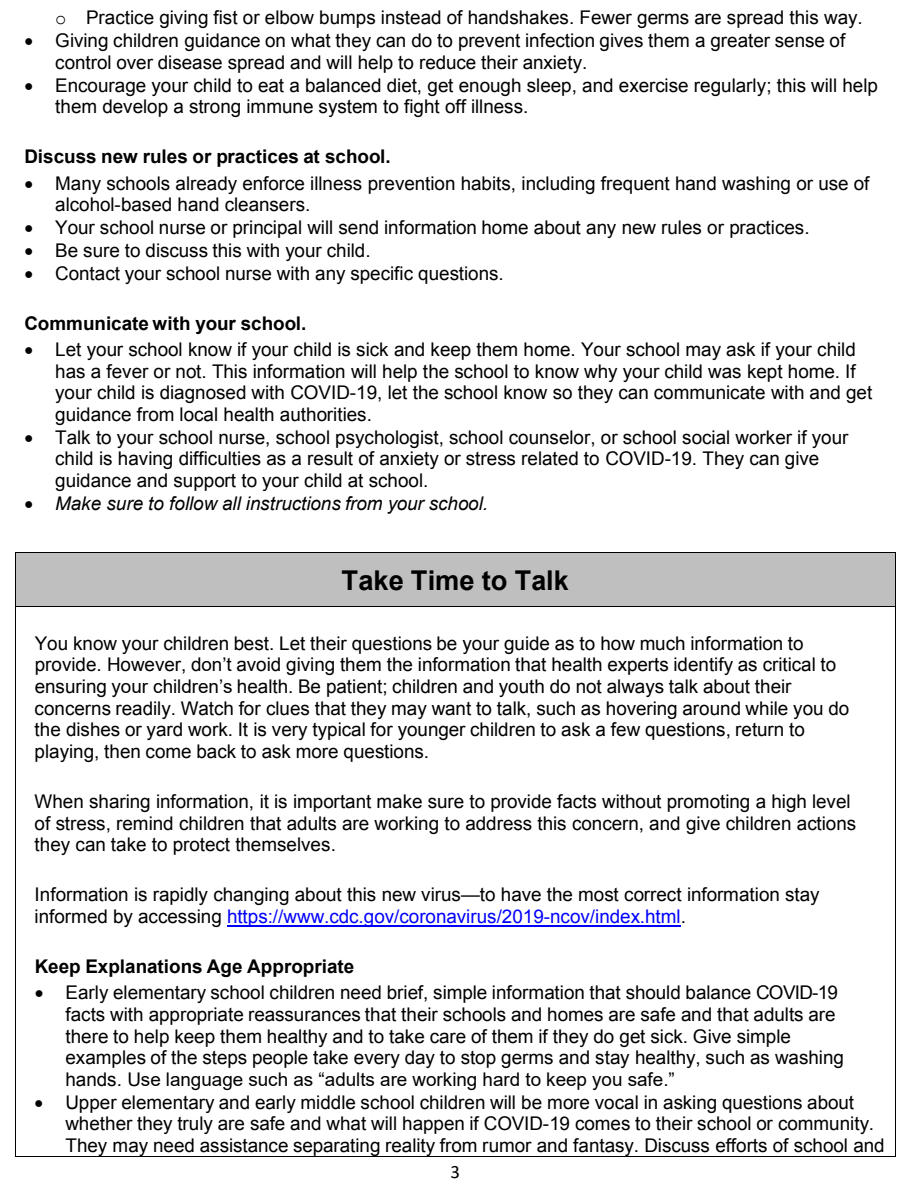
<style>
.page{position:relative;width:918px;height:1188px;background:#fff}
.page>*{position:absolute;margin:0;border:0;box-sizing:border-box;transform-origin:0 0}
.t1{font:700 27.3px "Arial";color:#000}
.t2{font:18.9px/21.6px "Arial";color:#000}
.t3{font:700 18.9px "Arial";color:#000}
.t4{font:italic 18.9px "Arial";color:#000}
.t5{font:18.9px "Calibri";color:#000}
.s1{font-family:"Courier New"}
.s2{color:#00f}
</style>
<div class="page">
<div style="left:16px;top:553px;width:879px;height:53px;background:#bfbfbf"></div>
<hr style="left:16px;top:552px;width:879px;height:1px;background:#000">
<hr style="left:15px;top:553px;width:1px;height:53px;background:#000">
<hr style="left:895px;top:553px;width:1px;height:53px;background:#000">
<hr style="left:227px;top:925px;width:454px;height:1px;background:#00f">
<hr style="left:16px;top:606px;width:879px;height:1px;background:#000">
<hr style="left:15px;top:607px;width:1px;height:549px;background:#000">
<hr style="left:16px;top:1156px;width:879px;height:1px;background:#000">
<hr style="left:895px;top:607px;width:1px;height:549px;background:#000">
<p class="t2" style="left:55px;top:7px;width:809px"><span class="s1">o</span> Practice giving fist or elbow bumps instead of handshakes. Fewer germs are spread this way.</p>
<p class="t2" style="left:55px;top:30px;width:792px;text-indent:-31px">• Giving children guidance on what they can do to prevent infection gives them a greater sense of control over disease spread and will help to reduce their anxiety.</p>
<p class="t2" style="left:55px;top:74px;width:824px;text-indent:-31px">• Encourage your child to eat a balanced diet, get enough sleep, and exercise regularly; this will help them develop a strong immune system to fight off illness.</p>
<p class="t3" style="left:24px;top:144px;width:368px">Discuss new rules or practices at school.</p>
<p class="t2" style="left:55px;top:172px;width:816px;text-indent:-31px">• Many schools already enforce illness prevention habits, including frequent hand washing or use of alcohol-based hand cleansers.</p>
<p class="t2" style="left:24px;top:217px;width:787px">• Your school nurse or principal will send information home about any new rules or practices.</p>
<p class="t2" style="left:24px;top:240px;width:348px">• Be sure to discuss this with your child.</p>
<p class="t2" style="left:24px;top:262px;width:481px">• Contact your school nurse with any specific questions.</p>
<p class="t3" style="left:24px;top:311px;width:284px">Communicate with your school.</p>
<p class="t2" style="left:55px;top:339px;width:819px;text-indent:-31px">• Let your school know if your child is sick and keep them home. Your school may ask if your child has a fever or not. This information will help the school to know why your child was kept home. If your child is diagnosed with COVID-19, let the school know so they can communicate with and get guidance from local health authorities.</p>
<p class="t2" style="left:55px;top:427px;width:795px;text-indent:-31px">• Talk to your school nurse, school psychologist, school counselor, or school social worker if your child is having difficulties as a result of anxiety or stress related to COVID-19. They can give guidance and support to your child at school.</p>
<p class="t4" style="left:24px;top:491px;width:465px">• Make sure to follow all instructions from your school.</p>
<h1 class="t1" style="left:342px;top:562px;width:229px">Take Time to Talk</h1>
<p class="t2" style="left:35px;top:632px;width:816px">You know your children best. Let their questions be your guide as to how much information to provide. However, don’t avoid giving them the information that health experts identify as critical to ensuring your children’s health. Be patient; children and youth do not always talk about their concerns readily. Watch for clues that they may want to talk, such as hovering around while you do the dishes or yard work. It is very typical for younger children to ask a few questions, return to playing, then come back to ask more questions.</p>
<p class="t2" style="left:35px;top:791px;width:823px">When sharing information, it is important make sure to provide facts without promoting a high level of stress, remind children that adults are working to address this concern, and give children actions they can take to protect themselves.</p>
<p class="t2" style="left:35px;top:884px;width:787px">Information is rapidly changing about this new virus—to have the most correct information stay informed by accessing <span class="s2">https://www.cdc.gov/coronavirus/2019-ncov/index.html</span>.</p>
<p class="t3" style="left:35px;top:954px;width:321px">Keep Explanations Age Appropriate</p>
<p class="t2" style="left:65px;top:982px;width:780px;text-indent:-31px">• Early elementary school children need brief, simple information that should balance COVID-19 facts with appropriate reassurances that their schools and homes are safe and that adults are there to help keep them healthy and to take care of them if they do get sick. Give simple examples of the steps people take every day to stop germs and stay healthy, such as washing hands. Use language such as “adults are working hard to keep you safe.”</p>
<p class="t2" style="left:65px;top:1092px;width:821px;text-indent:-31px">• Upper elementary and early middle school children will be more vocal in asking questions about whether they truly are safe and what will happen if COVID-19 comes to their school or community.<br>They may need assistance separating reality from rumor and fantasy. Discuss efforts of school and</p>
<p class="t5" style="left:451px;top:1159px;width:11px">3</p>
</div>
